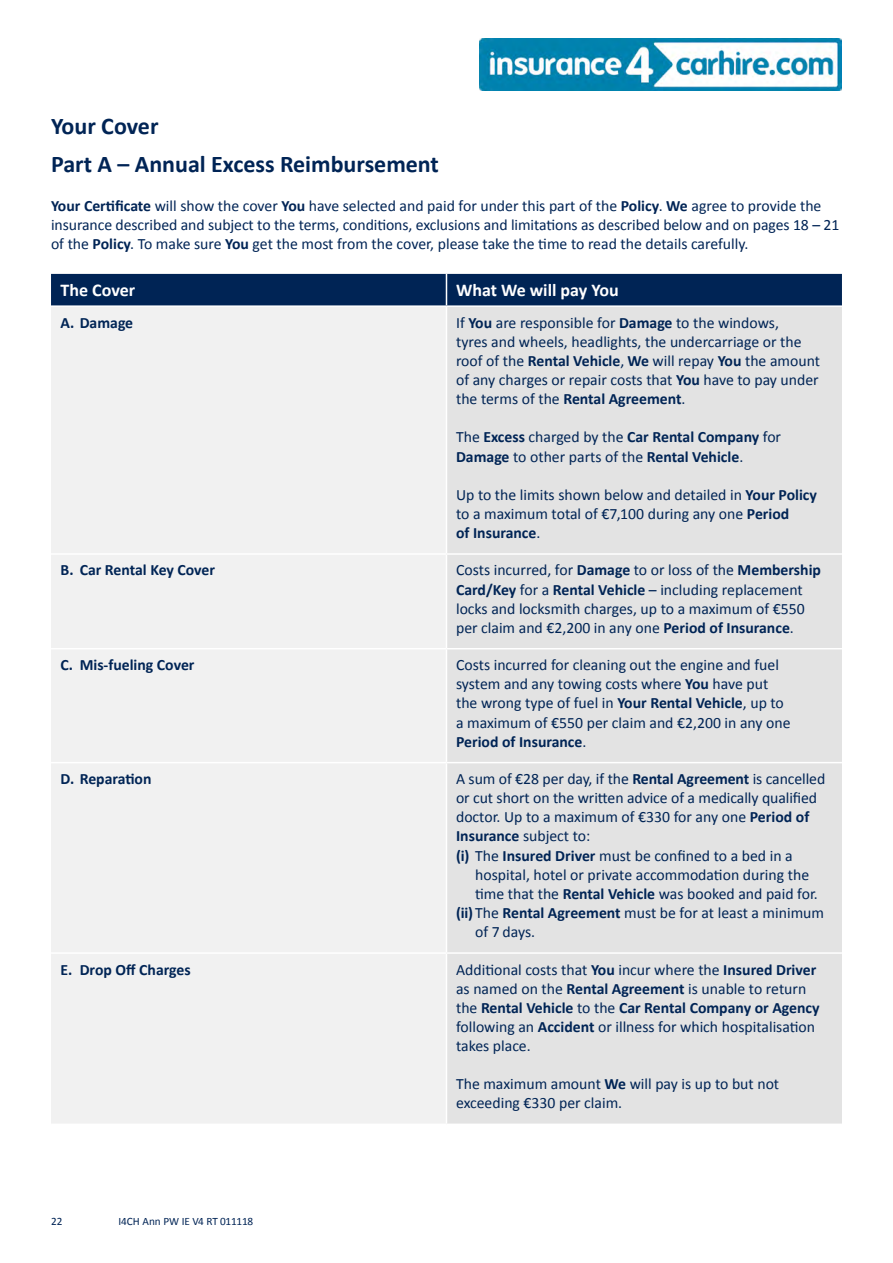
<style>
.page{position:relative;width:893px;height:1263px;background:#fff}
.page>*{position:absolute;margin:0;border:0;box-sizing:border-box;transform-origin:0 0}
.t1{font:700 24px/38.2px "Calibri";color:#002455}
.t2{font:700 18px "Calibri";color:#fff}
.t3{font:15.75px/19.2px "Calibri";color:#002455}
.t4{font:700 15.75px/19.2px "Calibri";color:#002455}
.t5{font:11.25px "Calibri";letter-spacing:-.01em;color:#002455}
.s1{font-weight:700}
.s2{font-weight:400}
</style>
<div class="page">
<img style="left:479px;top:38px;width:363px;height:52px">
<div style="left:51px;top:274px;width:791px;height:31px;background:#002455"></div>
<div style="left:51px;top:307px;width:395px;height:816px;background:#f1f1f1"></div>
<div style="left:447px;top:307px;width:395px;height:816px;background:#e3e3e3"></div>
<hr style="left:446px;top:274px;width:1px;height:31px;background:#fff">
<hr style="left:51px;top:952px;width:395px;height:2px;background:#fff">
<hr style="left:446px;top:952px;width:396px;height:2px;background:#fff">
<hr style="left:51px;top:553px;width:395px;height:2px;background:#fff">
<hr style="left:446px;top:553px;width:396px;height:2px;background:#fff">
<hr style="left:51px;top:648px;width:395px;height:1px;background:#fff">
<hr style="left:446px;top:648px;width:396px;height:1px;background:#fff">
<hr style="left:51px;top:762px;width:395px;height:1px;background:#fff">
<hr style="left:446px;top:762px;width:396px;height:1px;background:#fff">
<h1 class="t1" style="left:51px;top:106px;width:389px">Your Cover<br>Part A – Annual Excess Reimbursement</h1>
<p class="t3" style="left:51px;top:195px;width:790px"><span class="s1">Your Certificate</span> will show the cover <span class="s1">You</span> have selected and paid for under this part of the <span class="s1">Policy</span>. <span class="s1">We</span> agree to provide the insurance described and subject to the terms, conditions, exclusions and limitations as described below and on pages 18 – 21 of the <span class="s1">Policy</span>. To make sure <span class="s1">You</span> get the most from the cover, please take the time to read the details carefully.</p>
<p class="t2" style="left:61px;top:279px;width:76px">The Cover</p>
<p class="t2" style="left:456px;top:279px;width:164px">What We will pay You</p>
<p class="t4" style="left:61px;top:312px;width:74px">A. Damage</p>
<p class="t3" style="left:456px;top:312px;width:366px">If <span class="s1">You</span> are responsible for <span class="s1">Damage</span> to the windows,<br>tyres and wheels, headlights, the undercarriage or the roof of the <span class="s1">Rental Vehicle</span>, <span class="s1">We</span> will repay <span class="s1">You</span> the amount of any charges or repair costs that <span class="s1">You</span> have to pay under the terms of the <span class="s1">Rental Agreement</span>.</p>
<p class="t4" style="left:456px;top:427px;width:327px"><span class="s2">The</span> Excess <span class="s2">charged by the</span> Car Rental Company <span class="s2">for<br></span>Damage <span class="s2">to other parts of the</span> Rental Vehicle<span class="s2">.</span></p>
<p class="t3" style="left:456px;top:484px;width:362px">Up to the limits shown below and detailed in <span class="s1">Your Policy </span>to a maximum total of €7,100 during any one <span class="s1">Period<br>of Insurance</span>.</p>
<p class="t4" style="left:61px;top:560px;width:156px">B. Car Rental Key Cover</p>
<p class="t3" style="left:456px;top:560px;width:366px">Costs incurred, for <span class="s1">Damage</span> to or loss of the <span class="s1">Membership Card/Key</span> for a <span class="s1">Rental Vehicle</span> – including replacement locks and locksmith charges, up to a maximum of €550 per claim and €2,200 in any one <span class="s1">Period of Insurance</span>.</p>
<p class="t4" style="left:61px;top:655px;width:135px">C. Mis-fueling Cover</p>
<p class="t3" style="left:456px;top:655px;width:336px">Costs incurred for cleaning out the engine and fuel system and any towing costs where <span class="s1">You</span> have put the wrong type of fuel in <span class="s1">Your Rental Vehicle</span>, up to a maximum of €550 per claim and €2,200 in any one <span class="s1">Period of Insurance</span>.</p>
<p class="t4" style="left:61px;top:768px;width:92px">D. Reparation</p>
<p class="t3" style="left:456px;top:768px;width:371px">A sum of €28 per day, if the <span class="s1">Rental Agreement</span> is cancelled or cut short on the written advice of a medically qualified doctor. Up to a maximum of €330 for any one <span class="s1">Period of Insurance</span> subject to:<br><span class="s1">(i)</span> The <span class="s1">Insured Driver</span> must be confined to a bed in a</p>
<p class="t3" style="left:475px;top:864px;width:335px">hospital, hotel or private accommodation during the</p>
<p class="t3" style="left:475px;top:883px;width:344px">time that the <span class="s1">Rental Vehicle</span> was booked and paid for.</p>
<p class="t3" style="left:456px;top:902px;width:370px"><span class="s1">(ii)</span> The <span class="s1">Rental Agreement</span> must be for at least a minimum</p>
<p class="t3" style="left:475px;top:921px;width:62px">of 7 days.</p>
<p class="t4" style="left:61px;top:959px;width:132px">E. Drop Off Charges</p>
<p class="t3" style="left:456px;top:959px;width:365px">Additional costs that <span class="s1">You</span> incur where the <span class="s1">Insured Driver </span>as named on the <span class="s1">Rental Agreement</span> is unable to return the <span class="s1">Rental Vehicle</span> to the <span class="s1">Car Rental Company or Agency </span>following an <span class="s1">Accident</span> or illness for which hospitalisation takes place.</p>
<p class="t3" style="left:456px;top:1074px;width:325px">The maximum amount <span class="s1">We</span> will pay is up to but not exceeding €330 per claim.</p>
<p class="t5" style="left:51px;top:1214px;width:13px">22</p>
<p class="t5" style="left:119px;top:1214px;width:136px">I4CH Ann PW IE V4 RT 011118</p>
</div>
